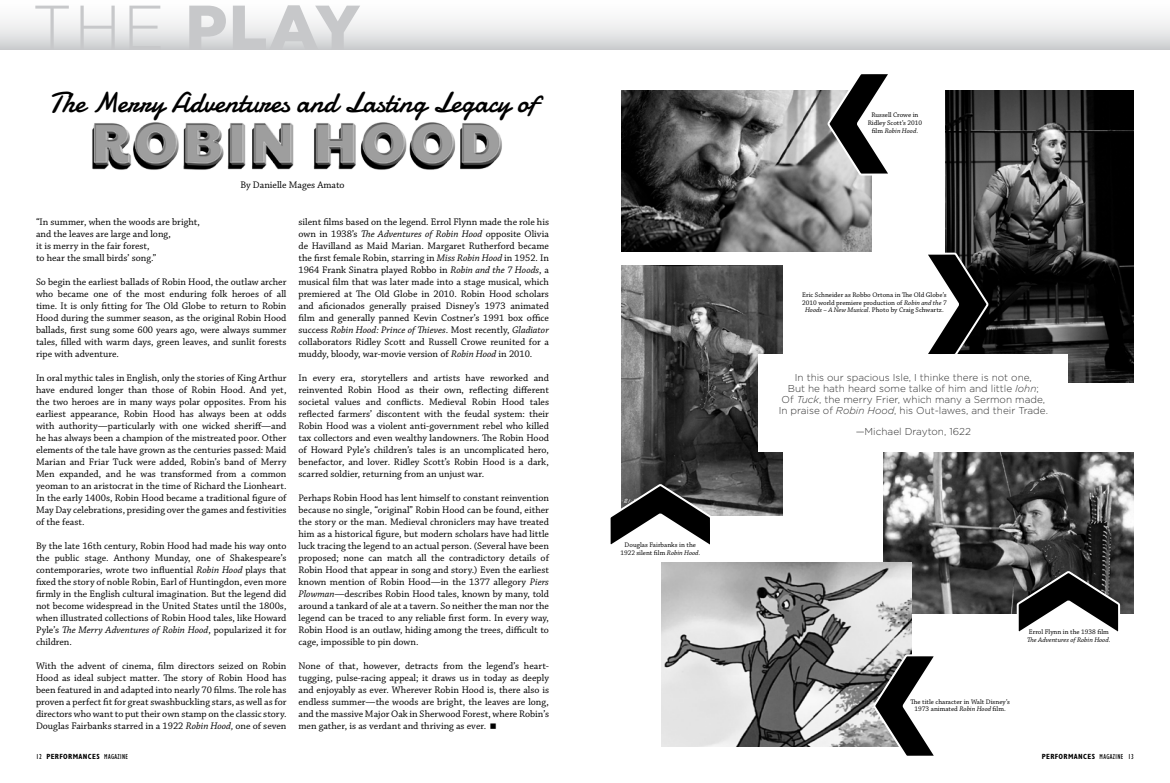
<style>
.page{position:relative;width:1170px;height:783px;background:#fff}
.page>*{position:absolute;margin:0;border:0;box-sizing:border-box;transform-origin:0 0}
.t1{font:900 62px "Gotham";color:#c7c8ca}
.t2{font:29px "Damion";color:#000}
.t3{font:10px/12px "Chaparral Pro";color:#000;text-align:justify}
.t4{font:300 10px/11px "Gotham";color:#323232;text-align:center}
.t5{font:700 condensed 7.5px "Gill Sans";letter-spacing:.05em;color:#000}
.t6{font:7px/7.7px "Chaparral Pro";color:#000;text-align:center}
.s1{font-weight:300}
.s2{font-style:italic}
.s3{font-weight:400}
</style>
<div class="page">
<div style="left:0;top:0;width:1170px;height:49px;background:linear-gradient(to bottom,#fff,#d5d6d8)"></div>
<img style="left:714px;top:90px;width:158px;height:161px">
<img style="left:884px;top:453px;width:250px;height:161px">
<img style="left:946px;top:90px;width:188px;height:293px">
<img style="left:714px;top:266px;width:68px;height:250px">
<img style="left:661px;top:563px;width:251px;height:184px">
<div style="left:759px;top:354px;width:309px;height:97px;background:#fff"></div>
<svg style="left:608px;top:0;width:106px;height:545px"></svg>
<svg style="left:928px;top:252px;width:62px;height:102px"></svg>
<svg style="left:826px;top:74px;width:62px;height:103px"></svg>
<svg style="left:1016px;top:0;width:106px;height:632px"></svg>
<svg style="left:871px;top:653px;width:63px;height:103px"></svg>
<img style="left:92px;top:122px;width:410px;height:48px">
<h1 class="t1" style="left:32px;top:-9px;width:330px"><span class="s1">THE</span> PLAY</h1>
<h2 class="t2" style="left:48px;top:83px;width:490px">The Merry Adventures and Lasting Legacy of</h2>
<p class="t3" style="left:240px;top:179px;width:106px">By Danielle Mages Amato</p>
<p class="t3" style="left:36px;top:217px;width:166px;text-align:left">“In summer, when the woods are bright, and the leaves are large and long,<br>it is merry in the fair forest,<br>to hear the small birds’ song.”</p>
<p class="t3" style="left:36px;top:276px;width:252px">So begin the earliest ballads of Robin Hood, the outlaw archer who became one of the most enduring folk heroes of all time. It is only fitting for The Old Globe to return to Robin Hood during the summer season, as the original Robin Hood ballads, first sung some 600 years ago, were always summer tales, filled with warm days, green leaves, and sunlit forests ripe with adventure.</p>
<p class="t3" style="left:36px;top:372px;width:252px">In oral mythic tales in English, only the stories of King Arthur have endured longer than those of Robin Hood. And yet, the two heroes are in many ways polar opposites. From his earliest appearance, Robin Hood has always been at odds with authority—particularly with one wicked sheriff—and he has always been a champion of the mistreated poor. Other elements of the tale have grown as the centuries passed: Maid Marian and Friar Tuck were added, Robin’s band of Merry Men expanded, and he was transformed from a common yeoman to an aristocrat in the time of Richard the Lionheart.<br>In the early 1400s, Robin Hood became a traditional figure of May Day celebrations, presiding over the games and festivities of the feast.</p>
<p class="t3" style="left:36px;top:540px;width:252px">By the late 16th century, Robin Hood had made his way onto the public stage. Anthony Munday, one of Shakespeare’s contemporaries, wrote two influential <span class="s2">Robin Hood</span> plays that fixed the story of noble Robin, Earl of Huntingdon, even more firmly in the English cultural imagination. But the legend did not become widespread in the United States until the 1800s, when illustrated collections of Robin Hood tales, like Howard Pyle’s <span class="s2">The Merry Adventures of Robin Hood</span>, popularized it for children.</p>
<p class="t3" style="left:36px;top:660px;width:252px">With the advent of cinema, film directors seized on Robin Hood as ideal subject matter. The story of Robin Hood has been featured in and adapted into nearly 70 films. The role has proven a perfect fit for great swashbuckling stars, as well as for directors who want to put their own stamp on the classic story.<br>Douglas Fairbanks starred in a 1922 <span class="s2">Robin Hood,</span> one of seven</p>
<p class="t3" style="left:298px;top:217px;width:252px">silent films based on the legend. Errol Flynn made the role his own in 1938’s <span class="s2">The Adventures of Robin Hood</span> opposite Olivia de Havilland as Maid Marian. Margaret Rutherford became the first female Robin, starring in <span class="s2">Miss Robin Hood</span> in 1952. In 1964 Frank Sinatra played Robbo in <span class="s2">Robin and the 7 Hoods</span>, a musical film that was later made into a stage musical, which premiered at The Old Globe in 2010. Robin Hood scholars and aficionados generally praised Disney’s 1973 animated film and generally panned Kevin Costner’s 1991 box office success <span class="s2">Robin Hood: Prince of Thieves</span>. Most recently, <span class="s2">Gladiator </span>collaborators Ridley Scott and Russell Crowe reunited for a muddy, bloody, war-movie version of <span class="s2">Robin Hood</span> in 2010.</p>
<p class="t3" style="left:298px;top:373px;width:252px">In every era, storytellers and artists have reworked and reinvented Robin Hood as their own, reflecting different societal values and conflicts. Medieval Robin Hood tales reflected farmers’ discontent with the feudal system: their Robin Hood was a violent anti-government rebel who killed tax collectors and even wealthy landowners. The Robin Hood of Howard Pyle’s children’s tales is an uncomplicated hero, benefactor, and lover. Ridley Scott’s Robin Hood is a dark, scarred soldier, returning from an unjust war.</p>
<p class="t3" style="left:298px;top:493px;width:252px">Perhaps Robin Hood has lent himself to constant reinvention because no single, “original” Robin Hood can be found, either the story or the man. Medieval chroniclers may have treated him as a historical figure, but modern scholars have had little luck tracing the legend to an actual person. (Several have been proposed; none can match all the contradictory details of Robin Hood that appear in song and story.) Even the earliest known mention of Robin Hood—in the 1377 allegory <span class="s2">Piers Plowman</span>—describes Robin Hood tales, known by many, told around a tankard of ale at a tavern. So neither the man nor the legend can be traced to any reliable first form. In every way, Robin Hood is an outlaw, hiding among the trees, difficult to cage, impossible to pin down.</p>
<p class="t3" style="left:298px;top:661px;width:252px">None of that, however, detracts from the legend’s heart&shy;tugging, pulse-racing appeal; it draws us in today as deeply and enjoyably as ever. Wherever Robin Hood is, there also is endless summer—the woods are bright, the leaves are long, and the massive Major Oak in Sherwood Forest, where Robin’s men gather, is as verdant and thriving as ever.</p>
<p class="t6" style="left:620px;top:542px;width:81px">Douglas Fairbanks in the<br>1922 silent film <span class="s2">Robin Hood</span>.</p>
<p class="t6" style="left:868px;top:112px;width:56px">Russell Crowe in<br>Ridley Scott’s 2010 film <span class="s2">Robin Hood</span>.</p>
<p class="t6" style="left:802px;top:291px;width:146px">Eric Schneider as Robbo Ortona in The Old Globe’s<br>2010 world premiere production of <span class="s2">Robin and the 7<br>Hoods – A New Musical</span>. Photo by Craig Schwartz.</p>
<p class="t4" style="left:779px;top:372px;width:271px">In this our spacious Isle, I thinke there is not one,<br>But he hath heard some talke of him and little <span class="s2">Iohn</span>;<br>Of <span class="s2">Tuck</span>, the merry Frier, which many a Sermon made, In praise of <span class="s2">Robin Hood</span>, his Out-lawes, and their Trade.</p>
<p class="t4" style="left:856px;top:426px;width:117px">—Michael Drayton, 1622</p>
<p class="t6" style="left:1027px;top:628px;width:85px;text-align:left">Errol Flynn in the 1938 film<br><span class="s2">The Adventures of Robin Hood</span>.</p>
<p class="t6" style="left:911px;top:698px;width:101px">The title character in Walt Disney’s<br>1973 animated <span class="s2">Robin Hood</span> film.</p>
<p class="t5" style="left:36px;top:752px;width:94px"><span class="s3">12</span> PERFORMANCES <span class="s3">MAGAZINE</span></p>
<p class="t5" style="left:1042px;top:752px;width:94px">PERFORMANCES <span class="s3">MAGAZINE 13</span></p>
</div>
